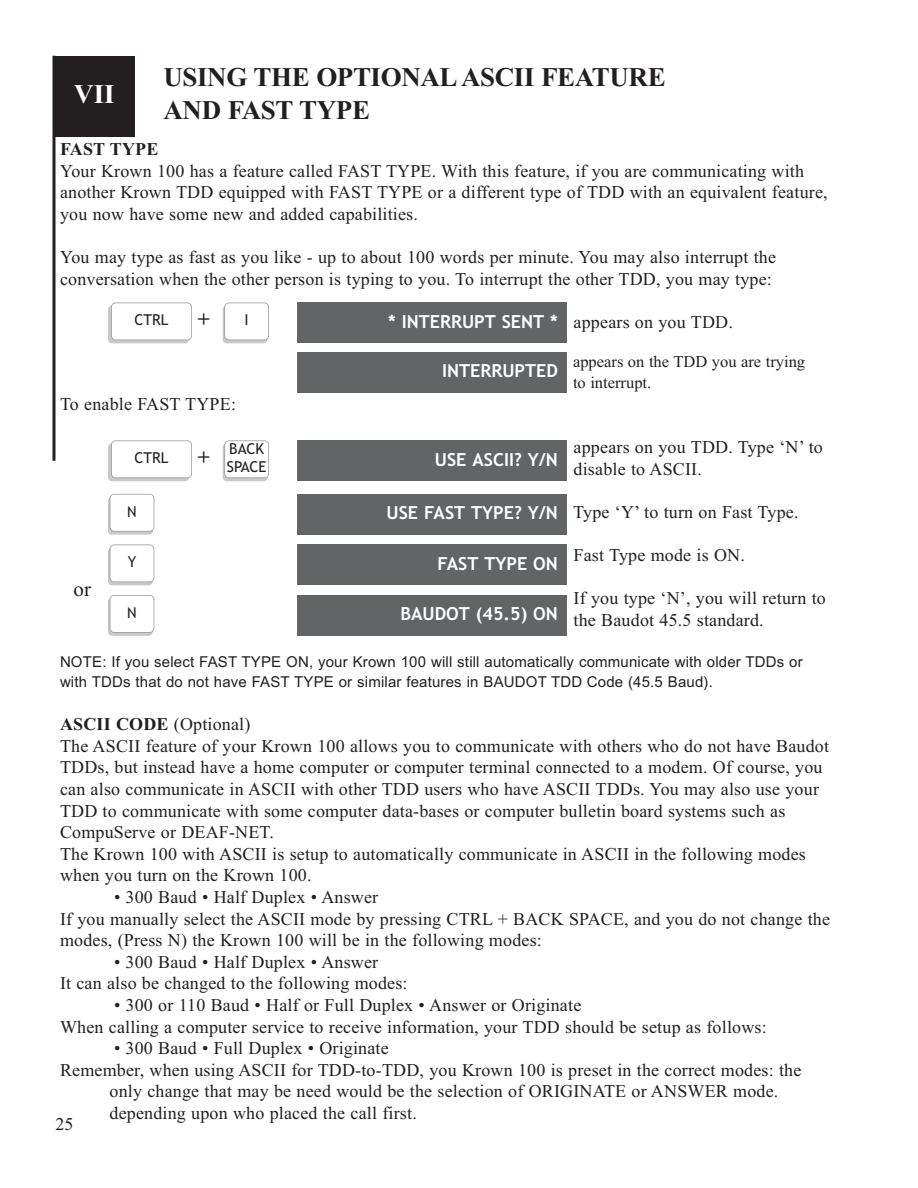
<style>
.page{position:relative;width:918px;height:1188px;background:#fff}
.page>*{position:absolute;margin:0;border:0;box-sizing:border-box;transform-origin:0 0}
.t1{font:700 27px/32.4px "Times New Roman";letter-spacing:-.015em;color:#231f20}
.t2{font:700 27px "Times New Roman";color:#fff}
.t3{font:700 21px "Times New Roman";color:#231f20}
.t4{font:21px "Times New Roman";color:#231f20}
.t5{font:18px/21.6px "Times New Roman";letter-spacing:.01em;color:#231f20}
.t6{font:700 18px "Trebuchet MS";color:#fff}
.t7{font:700 18px "Times New Roman";letter-spacing:.01em;color:#231f20}
.t8{font:16.5px/20.9px "Times New Roman";color:#231f20}
.t9{font:15px/19.5px "Arial";letter-spacing:.01em;color:#231f20}
.t10{font:15px/18px "Trebuchet MS";color:#231f20}
.s1{font-weight:700}
</style>
<div class="page">
<div style="left:54px;top:56px;width:81px;height:81px;background:#231f20"></div>
<hr style="left:52px;top:56px;width:3px;height:405px;background:#231f20">
<div style="left:108px;top:306px;width:81px;height:37px;background:linear-gradient(to right,#bbbdbf,#b5b7b9);border-radius:4px"></div>
<div style="left:111px;top:303px;width:81px;height:37px;background:#fff;border-radius:4px"></div>
<div style="left:111px;top:303px;width:81px;height:37px;border:2px solid #949698;border-radius:5px"></div>
<div style="left:223px;top:306px;width:44px;height:37px;background:linear-gradient(to right,#bcbec0,#b6b8ba);border-radius:4px"></div>
<div style="left:225px;top:303px;width:44px;height:37px;background:#fff;border-radius:4px"></div>
<div style="left:224px;top:303px;width:45px;height:37px;border:2px solid #949698;border-radius:5px"></div>
<div style="left:297px;top:303px;width:270px;height:40px;background:#636466"></div>
<div style="left:297px;top:352px;width:270px;height:41px;background:#636466"></div>
<div style="left:108px;top:443px;width:81px;height:38px;background:#c7c9cb;border-radius:4px"></div>
<div style="left:111px;top:441px;width:81px;height:37px;background:#fff;border-radius:4px"></div>
<div style="left:111px;top:440px;width:81px;height:38px;border:2px solid #949698;border-radius:5px"></div>
<div style="left:223px;top:443px;width:44px;height:38px;background:#c7c9cb;border-radius:4px"></div>
<div style="left:225px;top:441px;width:44px;height:37px;background:#fff;border-radius:4px"></div>
<div style="left:224px;top:440px;width:45px;height:38px;border:2px solid #949698;border-radius:5px"></div>
<div style="left:297px;top:440px;width:270px;height:41px;background:#636466"></div>
<svg style="left:108px;top:497px;width:45px;height:38px"></svg>
<div style="left:110px;top:494px;width:44px;height:37px;background:#fff;border-radius:4px"></div>
<div style="left:110px;top:494px;width:44px;height:38px;border:2px solid #949698;border-radius:5px"></div>
<div style="left:297px;top:494px;width:270px;height:41px;background:#636466"></div>
<div style="left:108px;top:548px;width:45px;height:37px;background:linear-gradient(to right,#bcbec0,#b7b9bb);border-radius:4px"></div>
<div style="left:110px;top:545px;width:44px;height:37px;background:#fff;border-radius:4px"></div>
<div style="left:110px;top:544px;width:44px;height:38px;border:2px solid #949698;border-radius:5px"></div>
<div style="left:297px;top:544px;width:270px;height:41px;background:#636466"></div>
<svg style="left:108px;top:598px;width:45px;height:38px"></svg>
<div style="left:110px;top:595px;width:44px;height:37px;background:#fff;border-radius:4px"></div>
<div style="left:110px;top:595px;width:44px;height:38px;border:2px solid #949698;border-radius:5px"></div>
<div style="left:297px;top:595px;width:270px;height:41px;background:#636466"></div>
<h1 class="t2" style="left:74px;top:85px;width:42px">VII</h1>
<h1 class="t1" style="left:163px;top:64px;width:504px">USING THE OPTIONAL ASCII FEATURE<br>AND FAST TYPE</h1>
<p class="t7" style="left:60px;top:143px;width:100px">FAST TYPE</p>
<p class="t5" style="left:60px;top:162px;width:769px">Your Krown 100 has a feature called FAST TYPE. With this feature, if you are communicating with another Krown TDD equipped with FAST TYPE or a different type of TDD with an equivalent feature, you now have some new and added capabilities.</p>
<p class="t5" style="left:60px;top:248px;width:718px">You may type as fast as you like - up to about 100 words per minute. You may also interrupt the conversation when the other person is typing to you. To interrupt the other TDD, you may type:</p>
<p class="t5" style="left:574px;top:313px;width:161px">appears on you TDD.</p>
<p class="t8" style="left:573px;top:353px;width:234px">appears on the TDD you are trying to interrupt.</p>
<p class="t5" style="left:60px;top:395px;width:178px">To enable FAST TYPE:</p>
<p class="t5" style="left:574px;top:438px;width:251px">appears on you TDD. Type ‘N’ to disable to ASCII.</p>
<p class="t5" style="left:573px;top:503px;width:227px">Type ‘Y’ to turn on Fast Type.</p>
<p class="t5" style="left:574px;top:546px;width:173px">Fast Type mode is ON.</p>
<p class="t5" style="left:574px;top:589px;width:254px">If you type ‘N’, you will return to the Baudot 45.5 standard.</p>
<p class="t9" style="left:60px;top:654px;width:744px">NOTE: If you select FAST TYPE ON, your Krown 100 will still automatically communicate with older TDDs or with TDDs that do not have FAST TYPE or similar features in BAUDOT TDD Code (45.5 Baud).</p>
<p class="t5" style="left:60px;top:715px;width:771px"><span class="s1">ASCII CODE</span> (Optional)<br>The ASCII feature of your Krown 100 allows you to communicate with others who do not have Baudot TDDs, but instead have a home computer or computer terminal connected to a modem. Of course, you can also communicate in ASCII with other TDD users who have ASCII TDDs. You may also use your TDD to communicate with some computer data-bases or computer bulletin board systems such as CompuServe or DEAF-NET.<br>The Krown 100 with ASCII is setup to automatically communicate in ASCII in the following modes when you turn on the Krown 100.</p>
<p class="t5" style="left:60px;top:888px;width:772px;text-indent:54px">• 300 Baud • Half Duplex • Answer<br>If you manually select the ASCII mode by pressing CTRL + BACK SPACE, and you do not change the modes, (Press N) the Krown 100 will be in the following modes:</p>
<p class="t5" style="left:60px;top:953px;width:349px;text-indent:54px">• 300 Baud • Half Duplex • Answer<br>It can also be changed to the following modes:</p>
<p class="t5" style="left:60px;top:996px;width:708px;text-indent:54px">• 300 or 110 Baud • Half or Full Duplex • Answer or Originate<br>When calling a computer service to receive information, your TDD should be setup as follows:</p>
<p class="t5" style="left:114px;top:1039px;width:276px">• 300 Baud • Full Duplex • Originate</p>
<p class="t5" style="left:60px;top:1061px;width:743px">Remember, when using ASCII for TDD-to-TDD, you Krown 100 is preset in the correct modes: the</p>
<p class="t5" style="left:110px;top:1082px;width:670px">only change that may be need would be the selection of ORIGINATE or ANSWER mode.</p>
<p class="t5" style="left:110px;top:1104px;width:309px">depending upon who placed the call first.</p>
<p class="t10" style="left:134px;top:312px;width:36px">CTRL</p>
<p class="t3" style="left:198px;top:312px;width:13px">+</p>
<p class="t10" style="left:245px;top:312px;width:6px">I</p>
<p class="t6" style="left:388px;top:314px;width:171px">* INTERRUPT SENT *</p>
<p class="t6" style="left:442px;top:364px;width:117px">INTERRUPTED</p>
<p class="t10" style="left:134px;top:450px;width:36px">CTRL</p>
<p class="t3" style="left:198px;top:450px;width:13px">+</p>
<p class="t10" style="left:227px;top:441px;width:41px">BACK<br>SPACE</p>
<p class="t6" style="left:435px;top:452px;width:125px">USE ASCII? Y/N</p>
<p class="t10" style="left:127px;top:504px;width:11px">N</p>
<p class="t6" style="left:387px;top:506px;width:173px">USE FAST TYPE? Y/N</p>
<p class="t10" style="left:128px;top:554px;width:10px">Y</p>
<p class="t6" style="left:437px;top:556px;width:122px">FAST TYPE ON</p>
<p class="t10" style="left:127px;top:605px;width:11px">N</p>
<p class="t6" style="left:400px;top:607px;width:159px">BAUDOT (45.5) ON</p>
<p class="t4" style="left:74px;top:581px;width:19px">or</p>
<p class="t5" style="left:56px;top:1115px;width:19px">25</p>
</div>
